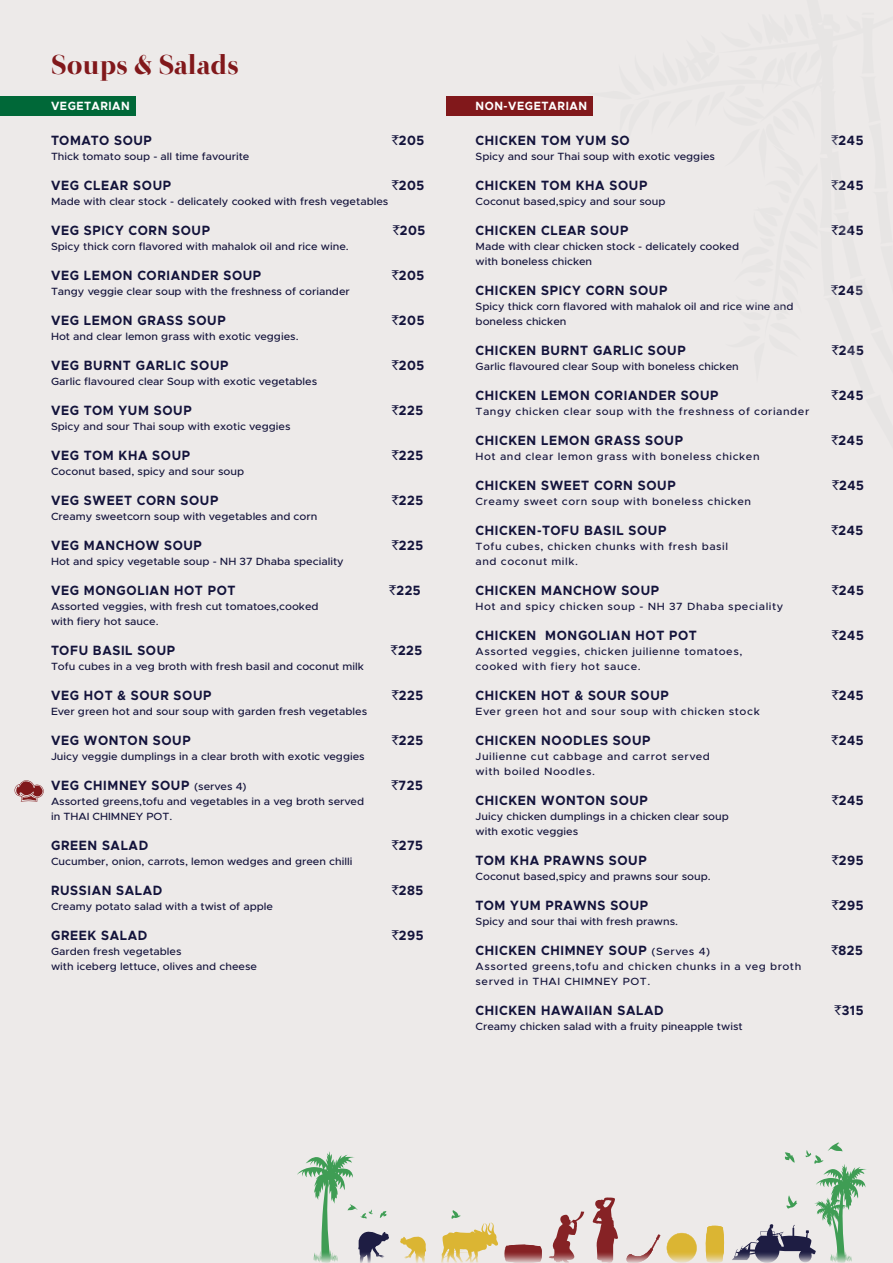
<style>
.page{position:relative;width:893px;height:1263px;background:#fff}
.page>*{position:absolute;margin:0;border:0;box-sizing:border-box;transform-origin:0 0}
.t1{font:27px "Otama ep";color:#81181b;scale:1.04 1}
.t2{font:700 13.5px "Metropolis";letter-spacing:.05em;color:#13133b;scale:.93 1}
.t3{font:700 12px "Metropolis";letter-spacing:.05em;color:#fff;scale:.93 1}
.t4{font:500 10.5px/15px "Metropolis";color:#13133b;scale:1.05 1}
.t5{font:500 10.5px/15px "Metropolis";letter-spacing:.05em;color:#13133b;scale:1.05 1}
.s1{font-family:"Rupee Foradian";font-weight:400}
.s2{font-weight:500;font-size:10.5px}
</style>
<div class="page">
<div style="left:0;top:1px;width:893px;height:1262px;background:#edeae9"></div>
<div style="left:0;top:96px;width:135px;height:19px;background:#006838"></div>
<div style="left:446px;top:96px;width:147px;height:19px;background:#81181b"></div>
<svg style="left:592px;top:1197px;width:26px;height:66px"></svg>
<svg style="left:549px;top:1211px;width:35px;height:52px"></svg>
<svg style="left:705px;top:1226px;width:20px;height:37px"></svg>
<svg style="left:504px;top:1244px;width:38px;height:19px"></svg>
<svg style="left:626px;top:1234px;width:34px;height:29px"></svg>
<svg style="left:667px;top:1233px;width:30px;height:30px"></svg>
<svg style="left:400px;top:1236px;width:26px;height:27px"></svg>
<svg style="left:441px;top:1210px;width:57px;height:53px"></svg>
<svg style="left:732px;top:1142px;width:135px;height:121px"></svg>
<svg style="left:297px;top:1151px;width:92px;height:112px"></svg>
<svg style="left:14px;top:780px;width:30px;height:22px"></svg>
<h1 class="t1" style="left:51px;top:49px;width:182px">Soups &amp; Salads</h1>
<p class="t3" style="left:51px;top:98px;width:86px">VEGETARIAN</p>
<p class="t3" style="left:476px;top:98px;width:121px">NON-VEGETARIAN</p>
<p class="t2" style="left:51px;top:132px;width:110px">TOMATO SOUP</p>
<p class="t2" style="left:392px;top:132px;width:37px"><span class="s1">`</span>205</p>
<p class="t4" style="left:51px;top:149px;width:191px">Thick tomato soup - all time favourite</p>
<p class="t2" style="left:51px;top:177px;width:131px">VEG CLEAR SOUP</p>
<p class="t2" style="left:392px;top:177px;width:37px"><span class="s1">`</span>205</p>
<p class="t4" style="left:51px;top:194px;width:323px">Made with clear stock - delicately cooked with fresh vegetables</p>
<p class="t2" style="left:51px;top:222px;width:172px">VEG SPICY CORN SOUP</p>
<p class="t2" style="left:393px;top:222px;width:37px"><span class="s1">`</span>205</p>
<p class="t4" style="left:51px;top:239px;width:285px">Spicy thick corn flavored with mahalok oil and rice wine.</p>
<p class="t2" style="left:51px;top:267px;width:228px">VEG LEMON CORIANDER SOUP</p>
<p class="t2" style="left:392px;top:267px;width:37px"><span class="s1">`</span>205</p>
<p class="t4" style="left:51px;top:284px;width:286px">Tangy veggie clear soup with the freshness of coriander</p>
<p class="t2" style="left:51px;top:312px;width:189px">VEG LEMON GRASS SOUP</p>
<p class="t2" style="left:392px;top:312px;width:37px"><span class="s1">`</span>205</p>
<p class="t4" style="left:51px;top:329px;width:237px">Hot and clear lemon grass with exotic veggies.</p>
<p class="t2" style="left:51px;top:357px;width:192px">VEG BURNT GARLIC SOUP</p>
<p class="t2" style="left:392px;top:357px;width:37px"><span class="s1">`</span>205</p>
<p class="t4" style="left:51px;top:374px;width:255px">Garlic flavoured clear Soup with exotic vegetables</p>
<p class="t2" style="left:51px;top:402px;width:153px">VEG TOM YUM SOUP</p>
<p class="t2" style="left:392px;top:402px;width:35px"><span class="s1">`</span>225</p>
<p class="t4" style="left:51px;top:419px;width:230px">Spicy and sour Thai soup with exotic veggies</p>
<p class="t2" style="left:51px;top:447px;width:151px">VEG TOM KHA SOUP</p>
<p class="t2" style="left:392px;top:447px;width:35px"><span class="s1">`</span>225</p>
<p class="t4" style="left:51px;top:464px;width:185px">Coconut based, spicy and sour soup</p>
<p class="t2" style="left:51px;top:492px;width:181px">VEG SWEET CORN SOUP</p>
<p class="t2" style="left:392px;top:492px;width:35px"><span class="s1">`</span>225</p>
<p class="t4" style="left:51px;top:509px;width:255px">Creamy sweetcorn soup with vegetables and corn</p>
<p class="t2" style="left:51px;top:537px;width:164px">VEG MANCHOW SOUP</p>
<p class="t2" style="left:392px;top:537px;width:35px"><span class="s1">`</span>225</p>
<p class="t4" style="left:51px;top:554px;width:280px">Hot and spicy vegetable soup - NH 37 Dhaba speciality</p>
<p class="t2" style="left:51px;top:582px;width:200px">VEG MONGOLIAN HOT POT</p>
<p class="t2" style="left:389px;top:582px;width:35px"><span class="s1">`</span>225</p>
<p class="t4" style="left:51px;top:599px;width:256px">Assorted veggies, with fresh cut tomatoes,cooked with fiery hot sauce.</p>
<p class="t2" style="left:51px;top:642px;width:135px">TOFU BASIL SOUP</p>
<p class="t2" style="left:391px;top:642px;width:35px"><span class="s1">`</span>225</p>
<p class="t4" style="left:51px;top:659px;width:300px">Tofu cubes in a veg broth with fresh basil and coconut milk</p>
<p class="t2" style="left:51px;top:687px;width:174px">VEG HOT &amp; SOUR SOUP</p>
<p class="t2" style="left:392px;top:687px;width:35px"><span class="s1">`</span>225</p>
<p class="t4" style="left:51px;top:704px;width:303px">Ever green hot and sour soup with garden fresh vegetables</p>
<p class="t2" style="left:51px;top:732px;width:152px">VEG WONTON SOUP</p>
<p class="t2" style="left:392px;top:732px;width:35px"><span class="s1">`</span>225</p>
<p class="t4" style="left:51px;top:749px;width:300px">Juicy veggie dumplings in a clear broth with exotic veggies</p>
<p class="t2" style="left:51px;top:777px;width:212px">VEG CHIMNEY SOUP <span class="s2">(serves 4)</span></p>
<p class="t2" style="left:391px;top:777px;width:35px"><span class="s1">`</span>725</p>
<p class="t4" style="left:51px;top:794px;width:300px">Assorted greens,tofu and vegetables in a veg broth served in THAI CHIMNEY POT.</p>
<p class="t2" style="left:51px;top:837px;width:106px">GREEN SALAD</p>
<p class="t2" style="left:392px;top:837px;width:35px"><span class="s1">`</span>275</p>
<p class="t4" style="left:51px;top:854px;width:289px">Cucumber, onion, carrots, lemon wedges and green chilli</p>
<p class="t2" style="left:51px;top:882px;width:121px">RUSSIAN SALAD</p>
<p class="t2" style="left:392px;top:882px;width:36px"><span class="s1">`</span>285</p>
<p class="t4" style="left:51px;top:899px;width:213px">Creamy potato salad with a twist of apple</p>
<p class="t2" style="left:51px;top:927px;width:105px">GREEK SALAD</p>
<p class="t2" style="left:392px;top:927px;width:36px"><span class="s1">`</span>295</p>
<p class="t4" style="left:51px;top:944px;width:198px">Garden fresh vegetables<br>with iceberg lettuce, olives and cheese</p>
<p class="t2" style="left:476px;top:132px;width:167px">CHICKEN TOM YUM SO</p>
<p class="t2" style="left:831px;top:132px;width:36px"><span class="s1">`</span>245</p>
<p class="t4" style="left:476px;top:149px;width:230px">Spicy and sour Thai soup with exotic veggies</p>
<p class="t2" style="left:476px;top:177px;width:186px">CHICKEN TOM KHA SOUP</p>
<p class="t2" style="left:831px;top:177px;width:36px"><span class="s1">`</span>245</p>
<p class="t4" style="left:476px;top:194px;width:182px">Coconut based,spicy and sour soup</p>
<p class="t2" style="left:476px;top:222px;width:166px">CHICKEN CLEAR SOUP</p>
<p class="t2" style="left:831px;top:222px;width:36px"><span class="s1">`</span>245</p>
<p class="t4" style="left:476px;top:239px;width:253px">Made with clear chicken stock - delicately cooked with boneless chicken</p>
<p class="t2" style="left:476px;top:282px;width:208px">CHICKEN SPICY CORN SOUP</p>
<p class="t2" style="left:831px;top:282px;width:36px"><span class="s1">`</span>245</p>
<p class="t4" style="left:476px;top:299px;width:304px">Spicy thick corn flavored with mahalok oil and rice wine and boneless chicken</p>
<p class="t2" style="left:476px;top:342px;width:227px">CHICKEN BURNT GARLIC SOUP</p>
<p class="t2" style="left:832px;top:342px;width:36px"><span class="s1">`</span>245</p>
<p class="t4" style="left:476px;top:359px;width:252px">Garlic flavoured clear Soup with boneless chicken</p>
<p class="t2" style="left:476px;top:387px;width:263px">CHICKEN LEMON CORIANDER SOUP</p>
<p class="t2" style="left:832px;top:387px;width:36px"><span class="s1">`</span>245</p>
<p class="t5" style="left:476px;top:404px;width:319px">Tangy chicken clear soup with the freshness of coriander</p>
<p class="t2" style="left:476px;top:432px;width:225px">CHICKEN LEMON GRASS SOUP</p>
<p class="t2" style="left:831px;top:432px;width:36px"><span class="s1">`</span>245</p>
<p class="t5" style="left:476px;top:449px;width:272px">Hot and clear lemon grass with boneless chicken</p>
<p class="t2" style="left:476px;top:477px;width:217px">CHICKEN SWEET CORN SOUP</p>
<p class="t2" style="left:832px;top:477px;width:36px"><span class="s1">`</span>245</p>
<p class="t5" style="left:476px;top:494px;width:264px">Creamy sweet corn soup with boneless chicken</p>
<p class="t2" style="left:476px;top:522px;width:207px">CHICKEN-TOFU BASIL SOUP</p>
<p class="t2" style="left:831px;top:522px;width:36px"><span class="s1">`</span>245</p>
<p class="t5" style="left:476px;top:539px;width:242px">Tofu cubes, chicken chunks with fresh basil and coconut milk.</p>
<p class="t2" style="left:476px;top:582px;width:199px">CHICKEN MANCHOW SOUP</p>
<p class="t2" style="left:832px;top:582px;width:36px"><span class="s1">`</span>245</p>
<p class="t5" style="left:476px;top:599px;width:295px">Hot and spicy chicken soup - NH 37 Dhaba speciality</p>
<p class="t2" style="left:476px;top:627px;width:240px">CHICKEN MONGOLIAN HOT POT</p>
<p class="t2" style="left:832px;top:627px;width:36px"><span class="s1">`</span>245</p>
<p class="t5" style="left:476px;top:644px;width:256px">Assorted veggies, chicken juilienne tomatoes, cooked with fiery hot sauce.</p>
<p class="t2" style="left:476px;top:687px;width:209px">CHICKEN HOT &amp; SOUR SOUP</p>
<p class="t2" style="left:832px;top:687px;width:36px"><span class="s1">`</span>245</p>
<p class="t5" style="left:476px;top:704px;width:272px">Ever green hot and sour soup with chicken stock</p>
<p class="t2" style="left:476px;top:732px;width:190px">CHICKEN NOODLES SOUP</p>
<p class="t2" style="left:832px;top:732px;width:36px"><span class="s1">`</span>245</p>
<p class="t5" style="left:476px;top:749px;width:225px">Juilienne cut cabbage and carrot served with boiled Noodles.</p>
<p class="t2" style="left:476px;top:792px;width:187px">CHICKEN WONTON SOUP</p>
<p class="t2" style="left:832px;top:792px;width:36px"><span class="s1">`</span>245</p>
<p class="t4" style="left:476px;top:809px;width:243px">Juicy chicken dumplings in a chicken clear soup with exotic veggies</p>
<p class="t2" style="left:476px;top:852px;width:185px">TOM KHA PRAWNS SOUP</p>
<p class="t2" style="left:832px;top:852px;width:36px"><span class="s1">`</span>295</p>
<p class="t4" style="left:476px;top:869px;width:225px">Coconut based,spicy and prawns sour soup.</p>
<p class="t2" style="left:476px;top:897px;width:187px">TOM YUM PRAWNS SOUP</p>
<p class="t2" style="left:832px;top:897px;width:36px"><span class="s1">`</span>295</p>
<p class="t4" style="left:476px;top:914px;width:194px">Spicy and sour thai with fresh prawns.</p>
<p class="t2" style="left:476px;top:942px;width:254px">CHICKEN CHIMNEY SOUP <span class="s2">(Serves 4)</span></p>
<p class="t2" style="left:831px;top:942px;width:36px"><span class="s1">`</span>825</p>
<p class="t5" style="left:476px;top:959px;width:312px">Assorted greens,tofu and chicken chunks in a veg broth served in THAI CHIMNEY POT.</p>
<p class="t2" style="left:476px;top:1002px;width:204px">CHICKEN HAWAIIAN SALAD</p>
<p class="t2" style="left:835px;top:1002px;width:33px"><span class="s1">`</span>315</p>
<p class="t4" style="left:476px;top:1019px;width:256px">Creamy chicken salad with a fruity pineapple twist</p>
</div>
